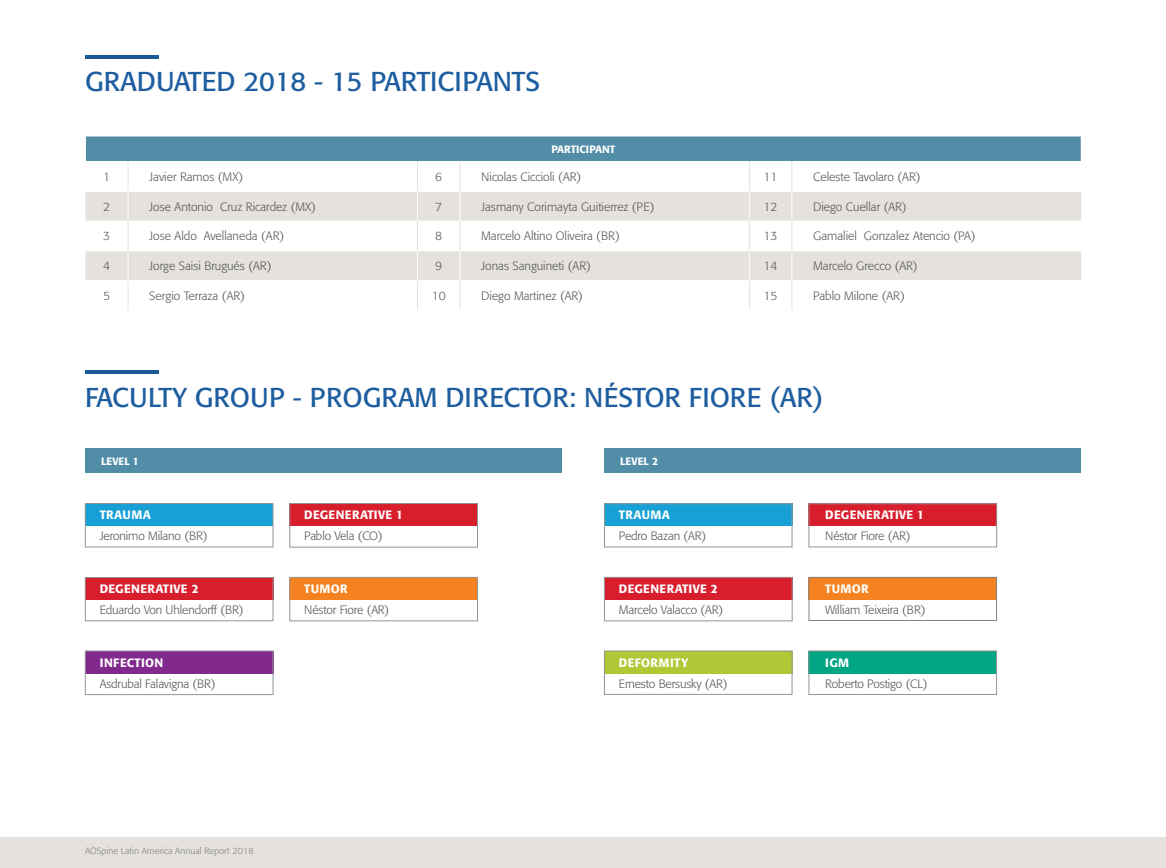
<style>
.page{position:relative;width:1166px;height:868px;background:#fff}
.page>*{position:absolute;margin:0;border:0;box-sizing:border-box;transform-origin:0 0}
.red_TITULO_1{font:27px "Formata BQ";color:#1e5ea0}
.TABELA_corpo{font:300 12px "Formata BQ";color:#57585a}
.FOTOS_legendas{font:300 12px "Formata BQ";letter-spacing:-.01em;color:#57585a}
.TABELA_titulo_branco{font:500 12px "Formata BQ";letter-spacing:.025em;color:#fff}
.TABELA_titulo{font:500 10.5px "Formata BQ";color:#fff}
.t1{font:300 9px "Formata BQ";letter-spacing:.01em;color:#808285}
</style>
<div class="page">
<div style="left:85px;top:503px;width:187px;height:23px;background:#17a0d6"></div>
<div style="left:85px;top:503px;width:188px;height:44px;border:1px solid #939598"></div>
<hr style="left:85px;top:55px;width:73px;height:3px;background:#1c5a97">
<div style="left:85px;top:136px;width:995px;height:25px;background:#528da8"></div>
<svg style="left:85px;top:192px;width:995px;height:88px;fill:#e5e2dd"></svg>
<hr style="left:85px;top:136px;width:43px;height:1px;background:#fff">
<svg style="left:85px;top:136px;width:1px;height:25px"></svg>
<hr style="left:128px;top:136px;width:289px;height:1px;background:#fff">
<hr style="left:417px;top:136px;width:43px;height:1px;background:#fff">
<hr style="left:460px;top:136px;width:289px;height:1px;background:#fff">
<hr style="left:749px;top:136px;width:42px;height:1px;background:#fff">
<hr style="left:791px;top:136px;width:290px;height:1px;background:#fff">
<hr style="left:128px;top:191px;width:1px;height:30px;background:#fff">
<svg style="left:1080px;top:136px;width:1px;height:25px"></svg>
<hr style="left:417px;top:191px;width:1px;height:30px;background:#fff">
<hr style="left:459px;top:191px;width:1px;height:30px;background:#fff">
<hr style="left:748px;top:191px;width:1px;height:30px;background:#fff">
<hr style="left:791px;top:191px;width:1px;height:30px;background:#fff">
<svg style="left:128px;top:251px;width:1px;height:59px"></svg>
<svg style="left:417px;top:251px;width:1px;height:59px"></svg>
<svg style="left:459px;top:251px;width:1px;height:59px"></svg>
<svg style="left:748px;top:251px;width:1px;height:29px"></svg>
<svg style="left:791px;top:251px;width:1px;height:59px"></svg>
<hr style="left:85px;top:221px;width:43px;height:1px;background:#fff">
<hr style="left:128px;top:221px;width:289px;height:1px;background:#fff">
<hr style="left:417px;top:221px;width:43px;height:1px;background:#fff">
<hr style="left:460px;top:221px;width:289px;height:1px;background:#fff">
<hr style="left:749px;top:221px;width:42px;height:1px;background:#fff">
<hr style="left:791px;top:221px;width:289px;height:1px;background:#fff">
<hr style="left:128px;top:221px;width:1px;height:30px;background:#e5e2dd">
<hr style="left:417px;top:221px;width:1px;height:30px;background:#e5e2dd">
<hr style="left:459px;top:221px;width:1px;height:30px;background:#e5e2dd">
<hr style="left:748px;top:221px;width:1px;height:30px;background:#e5e2dd">
<hr style="left:791px;top:221px;width:1px;height:30px;background:#e5e2dd">
<hr style="left:85px;top:250px;width:43px;height:1px;background:#fff">
<hr style="left:128px;top:250px;width:289px;height:1px;background:#fff">
<hr style="left:417px;top:250px;width:43px;height:1px;background:#fff">
<hr style="left:460px;top:250px;width:289px;height:1px;background:#fff">
<hr style="left:749px;top:250px;width:42px;height:1px;background:#fff">
<hr style="left:791px;top:250px;width:289px;height:1px;background:#fff">
<svg style="left:128px;top:162px;width:1px;height:29px"></svg>
<svg style="left:417px;top:162px;width:1px;height:29px"></svg>
<svg style="left:459px;top:162px;width:1px;height:29px"></svg>
<svg style="left:791px;top:162px;width:1px;height:29px"></svg>
<div style="left:85px;top:651px;width:188px;height:22px;background:#81298c"></div>
<div style="left:85px;top:650px;width:188px;height:44px;border:1px solid #939598"></div>
<div style="left:604px;top:650px;width:188px;height:23px;background:#aec836"></div>
<div style="left:604px;top:650px;width:188px;height:44px;border:1px solid #939598"></div>
<div style="left:808px;top:650px;width:188px;height:23px;background:#00a583"></div>
<div style="left:808px;top:650px;width:188px;height:44px;border:1px solid #939598"></div>
<div style="left:289px;top:503px;width:188px;height:23px;background:#d81e2d"></div>
<div style="left:289px;top:503px;width:188px;height:44px;border:1px solid #939598"></div>
<div style="left:808px;top:503px;width:188px;height:23px;background:#d81e2d"></div>
<div style="left:808px;top:503px;width:188px;height:44px;border:1px solid #939598"></div>
<hr style="left:85px;top:370px;width:73px;height:3px;background:#1c5a97">
<div style="left:85px;top:448px;width:476px;height:25px;background:#528da8"></div>
<div style="left:604px;top:448px;width:476px;height:25px;background:#528da8"></div>
<div style="left:604px;top:503px;width:188px;height:23px;background:#17a0d6"></div>
<div style="left:604px;top:503px;width:188px;height:44px;border:1px solid #939598"></div>
<div style="left:85px;top:577px;width:188px;height:22px;background:#d81e2d"></div>
<div style="left:85px;top:577px;width:188px;height:44px;border:1px solid #939598"></div>
<div style="left:604px;top:577px;width:188px;height:22px;background:#d81e2d"></div>
<div style="left:604px;top:577px;width:188px;height:44px;border:1px solid #939598"></div>
<div style="left:289px;top:577px;width:188px;height:22px;background:#f58220"></div>
<div style="left:289px;top:577px;width:188px;height:44px;border:1px solid #939598"></div>
<div style="left:808px;top:577px;width:188px;height:22px;background:#f58220"></div>
<div style="left:808px;top:577px;width:188px;height:43px;border:1px solid #808285"></div>
<div style="left:0;top:837px;width:1165px;height:30px;background:#e5e2dd"></div>
<p class="red_TITULO_1" style="left:85px;top:65px;width:456px">GRADUATED 2018 - 15 PARTICIPANTS</p>
<p class="TABELA_titulo" style="left:551px;top:142px;width:65px">PARTICIPANT</p>
<p class="TABELA_corpo" style="left:103px;top:170px;width:8px">1</p>
<p class="TABELA_corpo" style="left:149px;top:170px;width:95px">Javier Ramos (MX)</p>
<p class="TABELA_corpo" style="left:435px;top:170px;width:8px">6</p>
<p class="TABELA_corpo" style="left:481px;top:170px;width:101px">Nicolas Ciccioli (AR)</p>
<p class="TABELA_corpo" style="left:763px;top:170px;width:15px">11</p>
<p class="TABELA_corpo" style="left:813px;top:170px;width:109px">Celeste Tavolaro (AR)</p>
<p class="TABELA_corpo" style="left:103px;top:199px;width:8px">2</p>
<p class="TABELA_corpo" style="left:149px;top:199px;width:168px">Jose Antonio Cruz Ricardez (MX)</p>
<p class="TABELA_corpo" style="left:435px;top:199px;width:8px">7</p>
<p class="TABELA_corpo" style="left:481px;top:199px;width:175px">Jasmany Corimayta Guitierrez (PE)</p>
<p class="TABELA_corpo" style="left:763px;top:199px;width:15px">12</p>
<p class="TABELA_corpo" style="left:813px;top:199px;width:95px">Diego Cuellar (AR)</p>
<p class="TABELA_corpo" style="left:103px;top:229px;width:8px">3</p>
<p class="TABELA_corpo" style="left:149px;top:229px;width:136px">Jose Aldo Avellaneda (AR)</p>
<p class="TABELA_corpo" style="left:435px;top:229px;width:8px">8</p>
<p class="TABELA_corpo" style="left:481px;top:229px;width:140px">Marcelo Altino Oliveira (BR)</p>
<p class="TABELA_corpo" style="left:763px;top:229px;width:15px">13</p>
<p class="TABELA_corpo" style="left:813px;top:229px;width:164px">Gamaliel Gonzalez Atencio (PA)</p>
<p class="TABELA_corpo" style="left:103px;top:259px;width:8px">4</p>
<p class="TABELA_corpo" style="left:149px;top:259px;width:124px">Jorge Saisi Brugués (AR)</p>
<p class="TABELA_corpo" style="left:435px;top:259px;width:8px">9</p>
<p class="TABELA_corpo" style="left:481px;top:259px;width:111px">Jonas Sanguineti (AR)</p>
<p class="TABELA_corpo" style="left:763px;top:259px;width:15px">14</p>
<p class="TABELA_corpo" style="left:813px;top:259px;width:106px">Marcelo Grecco (AR)</p>
<p class="TABELA_corpo" style="left:103px;top:289px;width:8px">5</p>
<p class="TABELA_corpo" style="left:149px;top:289px;width:97px">Sergio Terraza (AR)</p>
<p class="TABELA_corpo" style="left:431px;top:289px;width:15px">10</p>
<p class="TABELA_corpo" style="left:481px;top:289px;width:103px">Diego Martinez (AR)</p>
<p class="TABELA_corpo" style="left:763px;top:289px;width:15px">15</p>
<p class="TABELA_corpo" style="left:813px;top:289px;width:93px">Pablo Milone (AR)</p>
<p class="red_TITULO_1" style="left:85px;top:380px;width:739px">FACULTY GROUP - PROGRAM DIRECTOR: NÉSTOR FIORE (AR)</p>
<p class="TABELA_titulo" style="left:101px;top:454px;width:40px">LEVEL 1</p>
<p class="TABELA_titulo" style="left:620px;top:454px;width:40px">LEVEL 2</p>
<p class="TABELA_titulo_branco" style="left:100px;top:507px;width:53px">TRAUMA</p>
<p class="TABELA_titulo_branco" style="left:304px;top:507px;width:100px">DEGENERATIVE 1</p>
<p class="TABELA_titulo_branco" style="left:618px;top:507px;width:53px">TRAUMA</p>
<p class="TABELA_titulo_branco" style="left:825px;top:507px;width:100px">DEGENERATIVE 1</p>
<p class="FOTOS_legendas" style="left:100px;top:529px;width:109px">Jeronimo Milano (BR)</p>
<p class="FOTOS_legendas" style="left:304px;top:529px;width:80px">Pablo Vela (CO)</p>
<p class="FOTOS_legendas" style="left:618px;top:529px;width:89px">Pedro Bazan (AR)</p>
<p class="FOTOS_legendas" style="left:825px;top:529px;width:87px">Néstor Fiore (AR)</p>
<p class="TABELA_titulo_branco" style="left:100px;top:581px;width:100px">DEGENERATIVE 2</p>
<p class="TABELA_titulo_branco" style="left:304px;top:581px;width:45px">TUMOR</p>
<p class="TABELA_titulo_branco" style="left:618px;top:581px;width:100px">DEGENERATIVE 2</p>
<p class="TABELA_titulo_branco" style="left:825px;top:581px;width:45px">TUMOR</p>
<p class="FOTOS_legendas" style="left:100px;top:602px;width:145px">Eduardo Von Uhlendorff (BR)</p>
<p class="FOTOS_legendas" style="left:304px;top:603px;width:87px">Néstor Fiore (AR)</p>
<p class="FOTOS_legendas" style="left:618px;top:603px;width:106px">Marcelo Valacco (AR)</p>
<p class="FOTOS_legendas" style="left:825px;top:602px;width:102px">William Teixeira (BR)</p>
<p class="TABELA_titulo_branco" style="left:100px;top:655px;width:65px">INFECTION</p>
<p class="TABELA_titulo_branco" style="left:618px;top:654px;width:71px">DEFORMITY</p>
<p class="TABELA_titulo_branco" style="left:825px;top:655px;width:25px">IGM</p>
<p class="FOTOS_legendas" style="left:100px;top:676px;width:117px">Asdrubal Falavigna (BR)</p>
<p class="FOTOS_legendas" style="left:618px;top:676px;width:110px">Ernesto Bersusky (AR)</p>
<p class="FOTOS_legendas" style="left:825px;top:676px;width:104px">Roberto Postigo (CL)</p>
<p class="t1" style="left:85px;top:845px;width:170px">AOSpine Latin America Annual Report 2018</p>
</div>
